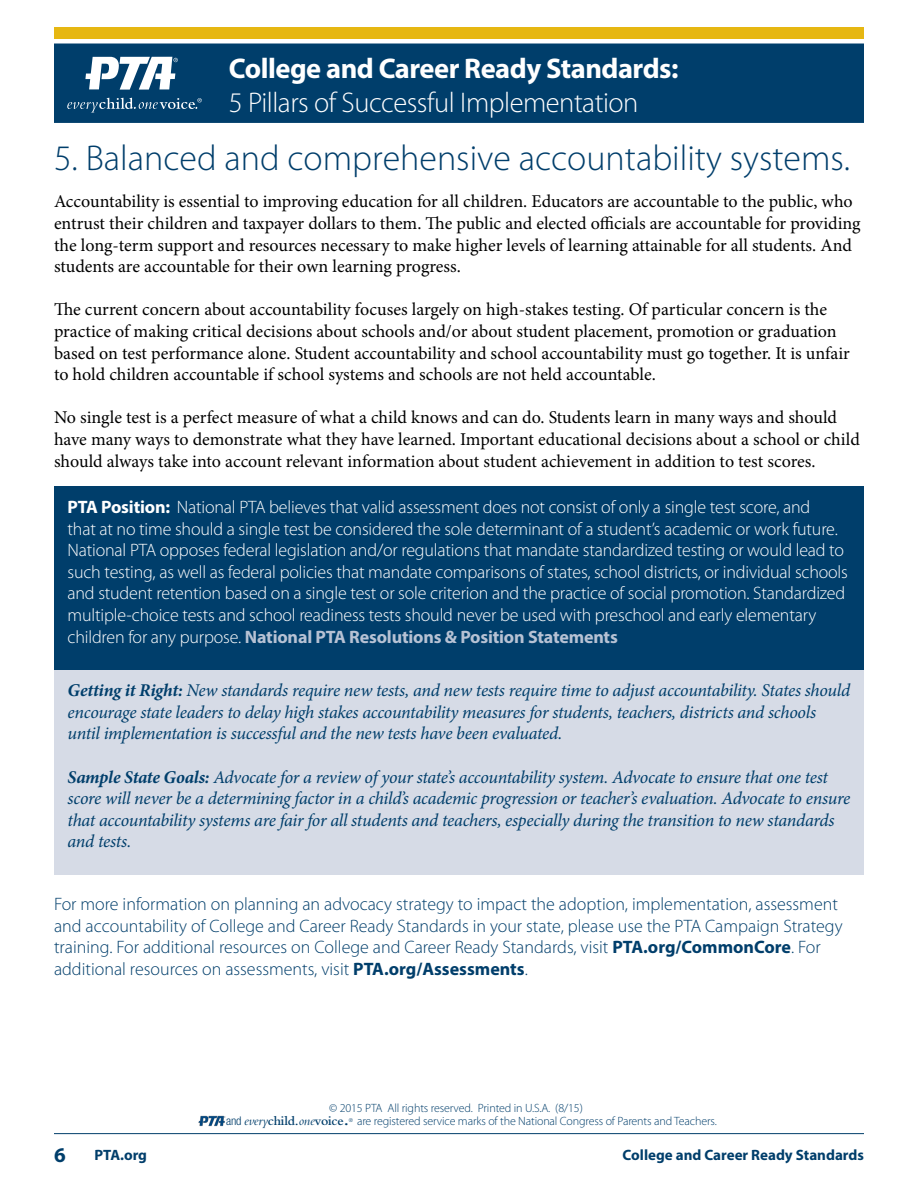
<style>
.page{position:relative;width:918px;height:1188px;background:#fff}
.page>*{position:absolute;margin:0;border:0;box-sizing:border-box;transform-origin:0 0}
.t1{font:300 36px "Myriad Pro";color:#003e6b}
.t2{font:300 28.5px "Myriad Pro";letter-spacing:-.015em;color:#fff}
.t3{font:700 28.5px "Myriad Pro";letter-spacing:-.015em;color:#fff}
.t4{font:700 21px "Myriad Pro";color:#003e6b}
.t5{font:18px/21.6px "Minion Pro";color:#000}
.t6{font:300 18px/21.6px "Myriad Pro";letter-spacing:-.01em;color:#fff}
.t7{font:italic 18px/21.6px "Minion Pro";letter-spacing:-.02em;color:#003e6b}
.t8{font:300 18px/21.6px "Myriad Pro";color:#003e6b}
.t9{font:700 15px "Myriad Pro";color:#003e6b}
.t10{font:600 13.5px "Bembo";letter-spacing:-.01em;color:#003e6b}
.t11{font:300 12px "Myriad Pro";letter-spacing:-.01em;color:#003e6b}
.s1{font-weight:700}
.s2{font-weight:700;color:#b7c2d4}
.s3{font-family:"Helvetica Neue";font-weight:300;font-stretch:condensed;font-size:12px}
.s4{font-weight:400;font-style:italic}
.s5{font-size:18px}
</style>
<div class="page">
<div style="left:54px;top:27px;width:810px;height:13px;background:#e6b712"></div>
<svg style="left:54px;top:39px;width:810px;height:84px;background:#0f4973"></svg>
<svg style="left:67px;top:98px;width:135px;height:15px;background:#285c82"></svg>
<svg style="left:85px;top:57px;width:93px;height:33px"></svg>
<hr style="left:54px;top:1133px;width:810px;height:1px;background:#003e6b">
<img style="left:199px;top:1116px;width:26px;height:10px">
<div style="left:54px;top:670px;width:810px;height:205px;background:#d6dbe6"></div>
<div style="left:54px;top:486px;width:810px;height:184px;background:#003e6b"></div>
<h2 class="t3" style="left:229px;top:49px;width:451px">College and Career Ready Standards:</h2>
<h2 class="t2" style="left:229px;top:85px;width:411px">5 Pillars of Successful Implementation</h2>
<h1 class="t1" style="left:54px;top:137px;width:798px">5. Balanced and comprehensive accountability systems.</h1>
<p class="t5" style="left:54px;top:191px;width:808px">Accountability is essential to improving education for all children. Educators are accountable to the public, who entrust their children and taxpayer dollars to them. The public and elected officials are accountable for providing the long-term support and resources necessary to make higher levels of learning attainable for all students. And students are accountable for their own learning progress.</p>
<p class="t5" style="left:54px;top:299px;width:797px">The current concern about accountability focuses largely on high-stakes testing. Of particular concern is the practice of making critical decisions about schools and/or about student placement, promotion or graduation based on test performance alone. Student accountability and school accountability must go together. It is unfair to hold children accountable if school systems and schools are not held accountable.</p>
<p class="t5" style="left:54px;top:407px;width:807px">No single test is a perfect measure of what a child knows and can do. Students learn in many ways and should have many ways to demonstrate what they have learned. Important educational decisions about a school or child should always take into account relevant information about student achievement in addition to test scores.</p>
<p class="t6" style="left:68px;top:496px;width:782px"><span class="s1">PTA Position:</span> National PTA believes that valid assessment does not consist of only a single test score, and<br>that at no time should a single test be considered the sole determinant of a student’s academic or work future.<br>National PTA opposes federal legislation and/or regulations that mandate standardized testing or would lead to such testing, as well as federal policies that mandate comparisons of states, school districts, or individual schools and student retention based on a single test or sole criterion and the practice of social promotion. Standardized multiple-choice tests and school readiness tests should never be used with preschool and early elementary children for any purpose. <span class="s2">National PTA Resolutions &amp; Position Statements</span></p>
<p class="t7" style="left:68px;top:680px;width:784px"><span class="s1">Getting it Right:</span> New standards require new tests, and new tests require time to adjust accountability. States should encourage state leaders to delay high stakes accountability measures for students, teachers, districts and schools until implementation is successful and the new tests have been evaluated.</p>
<p class="t7" style="left:68px;top:766px;width:784px"><span class="s1">Sample State Goals:</span> Advocate for a review of your state’s accountability system. Advocate to ensure that one test score will never be a determining factor in a child’s academic progression or teacher’s evaluation. Advocate to ensure that accountability systems are fair for all students and teachers, especially during the transition to new standards and tests.</p>
<p class="t8" style="left:54px;top:893px;width:790px">For more information on planning an advocacy strategy to impact the adoption, implementation, assessment and accountability of College and Career Ready Standards in your state, please use the PTA Campaign Strategy training. For additional resources on College and Career Ready Standards, visit <span class="s1">PTA.org/CommonCore</span>. For additional resources on assessments, visit <span class="s1">PTA.org/Assessments</span>.</p>
<p class="t11" style="left:329px;top:1100px;width:255px">© 2015 PTA All rights reserved. Printed in U.S.A. (8/15)</p>
<p class="t10" style="left:226px;top:1113px;width:124px"><span class="s3">and</span> <span class="s4">every</span>child.<span class="s4">one</span>voice<span class="s5">.</span></p>
<p class="t11" style="left:349px;top:1114px;width:370px"><sup>®</sup> are registered service marks of the National Congress of Parents and Teachers.</p>
<p class="t4" style="left:54px;top:1142px;width:13px">6</p>
<p class="t9" style="left:94px;top:1145px;width:54px">PTA.org</p>
<p class="t9" style="left:623px;top:1145px;width:243px">College and Career Ready Standards</p>
</div>
